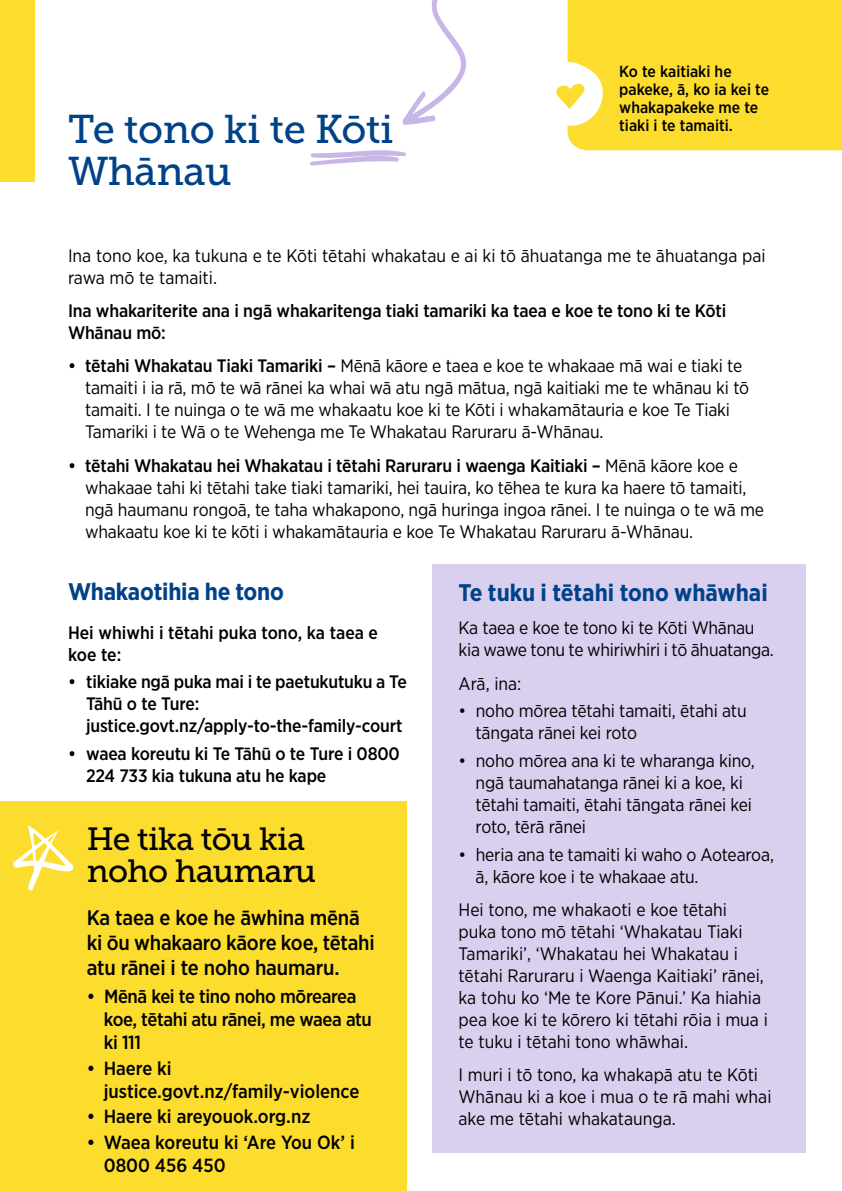
<style>
.page{position:relative;width:842px;height:1191px;background:#fff}
.page>*{position:absolute;margin:0;border:0;box-sizing:border-box;transform-origin:0 0}
.t1{font:40px/42px "Museo Slab 500";letter-spacing:-.01em;color:#004288}
.t2{font:32px/32px "Museo Slab 500";letter-spacing:-.02em;color:#000}
.t3{font:700 24px "Gotham Narrow";letter-spacing:-.01em;color:#004288}
.t4{font:500 21px/25.2px "Gotham Narrow";letter-spacing:-.01em;color:#000}
.t5{font:500 19px/22.8px "Gotham Narrow";letter-spacing:-.015em;color:#000}
.t6{font:18px/22px "Gotham Narrow";letter-spacing:-.01em;color:#000}
.t7{font:500 18px/22px "Gotham Narrow";letter-spacing:-.01em;color:#000}
.t8{font:500 16px/18px "Gotham Narrow";color:#000}
.s1{font-weight:500}
</style>
<div class="page">
<div style="left:432px;top:564px;width:374px;height:588px;background:#d9cfee"></div>
<div style="left:0;top:801px;width:407px;height:390px;background:#fcdc2c"></div>
<svg style="left:402px;top:0;width:64px;height:125px"></svg>
<div style="left:0;top:0;width:34px;height:181px;background:#fcdc2c"></div>
<svg style="left:310px;top:150px;width:96px;height:16px"></svg>
<div style="left:567px;top:0;width:275px;height:150px;background:#fcdc2c"></div>
<svg style="left:556px;top:61px;width:49px;height:66px"></svg>
<svg style="left:13px;top:826px;width:61px;height:65px"></svg>
<h1 class="t1" style="left:68px;top:109px;width:327px">Te tono ki te Kōti<br>Whānau</h1>
<p class="t8" style="left:619px;top:62px;width:151px">Ko te kaitiaki he pakeke, ā, ko ia kei te whakapakeke me te tiaki i te tamaiti.</p>
<p class="t6" style="left:68px;top:244px;width:699px">Ina tono koe, ka tukuna e te Kōti tētahi whakatau e ai ki tō āhuatanga me te āhuatanga pai rawa mō te tamaiti.</p>
<p class="t7" style="left:68px;top:299px;width:660px">Ina whakariterite ana i ngā whakaritenga tiaki tamariki ka taea e koe te tono ki te Kōti<br>Whānau mō:</p>
<p class="t6" style="left:85px;top:355px;width:666px;text-indent:-17px"><span class="s1">• tētahi Whakatau Tiaki Tamariki –</span> Mēnā kāore e taea e koe te whakaae mā wai e tiaki te tamaiti i ia rā, mō te wā rānei ka whai wā atu ngā mātua, ngā kaitiaki me te whānau ki tō tamaiti. I te nuinga o te wā me whakaatu koe ki te Kōti i whakamātauria e koe Te Tiaki Tamariki i te Wā o te Wehenga me Te Whakatau Raruraru ā-Whānau.</p>
<p class="t6" style="left:85px;top:454px;width:680px;text-indent:-17px"><span class="s1">• tētahi Whakatau hei Whakatau i tētahi Raruraru i waenga Kaitiaki –</span> Mēnā kāore koe e whakaae tahi ki tētahi take tiaki tamariki, hei tauira, ko tēhea te kura ka haere tō tamaiti, ngā haumanu rongoā, te taha whakapono, ngā huringa ingoa rānei. I te nuinga o te wā me whakaatu koe ki te kōti i whakamātauria e koe Te Whakatau Raruraru ā-Whānau.</p>
<h3 class="t3" style="left:68px;top:575px;width:217px">Whakaotihia he tono</h3>
<p class="t7" style="left:68px;top:621px;width:311px">Hei whiwhi i tētahi puka tono, ka taea e koe te:</p>
<p class="t7" style="left:86px;top:670px;width:322px;text-indent:-18px">• tikiake ngā puka mai i te paetukutuku a Te<br>Tāhū o te Ture: justice.govt.nz/apply-to-the-family-court</p>
<p class="t7" style="left:86px;top:742px;width:315px;text-indent:-18px">• waea koreutu ki Te Tāhū o te Ture i 0800<br>224 733 kia tukuna atu he kape</p>
<h2 class="t2" style="left:87px;top:823px;width:231px">He tika tōu kia noho haumaru</h2>
<p class="t4" style="left:87px;top:904px;width:289px">Ka taea e koe he āwhina mēnā ki ōu whakaaro kāore koe, tētahi atu rānei i te noho haumaru.</p>
<p class="t5" style="left:104px;top:985px;width:270px;text-indent:-17px">• Mēnā kei te tino noho mōrearea koe, tētahi atu rānei, me waea atu ki 111</p>
<p class="t5" style="left:104px;top:1056px;width:257px;text-indent:-17px">• Haere ki justice.govt.nz/family-violence</p>
<p class="t5" style="left:87px;top:1104px;width:225px">• Haere ki areyouok.org.nz</p>
<p class="t5" style="left:104px;top:1130px;width:253px;text-indent:-17px">• Waea koreutu ki ‘Are You Ok’ i<br>0800 456 450</p>
<h3 class="t3" style="left:459px;top:577px;width:311px">Te tuku i tētahi tono whāwhai</h3>
<p class="t6" style="left:459px;top:616px;width:317px">Ka taea e koe te tono ki te Kōti Whānau kia wawe tonu te whiriwhiri i tō āhuatanga.</p>
<p class="t6" style="left:459px;top:672px;width:64px">Arā, ina:</p>
<p class="t6" style="left:476px;top:699px;width:273px;text-indent:-17px">• noho mōrea tētahi tamaiti, ētahi atu tāngata rānei kei roto</p>
<p class="t6" style="left:476px;top:749px;width:281px;text-indent:-17px">• noho mōrea ana ki te wharanga kino, ngā taumahatanga rānei ki a koe, ki tētahi tamaiti, ētahi tāngata rānei kei roto, tērā rānei</p>
<p class="t6" style="left:476px;top:843px;width:300px;text-indent:-17px">• heria ana te tamaiti ki waho o Aotearoa, ā, kāore koe i te whakaae atu.</p>
<p class="t6" style="left:459px;top:898px;width:311px">Hei tono, me whakaoti e koe tētahi puka tono mō tētahi ‘Whakatau Tiaki Tamariki’, ‘Whakatau hei Whakatau i tētahi Raruraru i Waenga Kaitiaki’ rānei, ka tohu ko ‘Me te Kore Pānui.’ Ka hiahia pea koe ki te kōrero ki tētahi rōia i mua i te tuku i tētahi tono whāwhai.</p>
<p class="t6" style="left:459px;top:1063px;width:314px">I muri i tō tono, ka whakapā atu te Kōti<br>Whānau ki a koe i mua o te rā mahi whai ake me tētahi whakataunga.</p>
</div>
